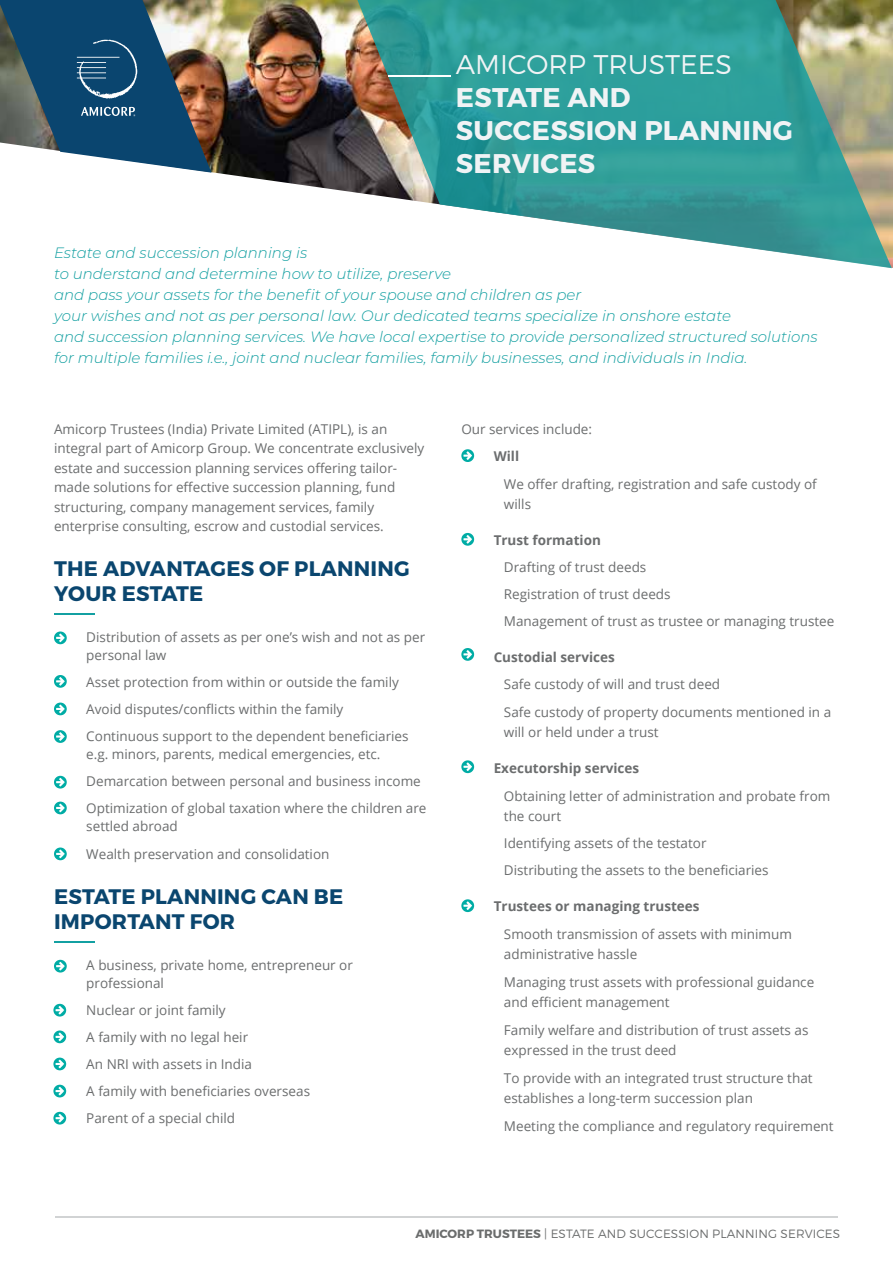
<style>
.page{position:relative;width:893px;height:1263px;background:#fff}
.page>*{position:absolute;margin:0;border:0;box-sizing:border-box;transform-origin:0 0}
.t1{font:700 27px/33px "Montserrat";letter-spacing:.01em;color:#f0f3f5}
.t2{font:300 27px "Montserrat";color:#f0f3f5}
.t3{font:700 21px/25.2px "Montserrat";letter-spacing:.01em;color:#0a466f}
.t4{font:italic 300 15px/21px "Montserrat";color:#129fa1}
.t5{font:13.5px/19.5px "Open Sans";color:#6b6d6e}
.t6{font:700 13.5px "Open Sans";color:#6b6d6e}
.t7{font:300 12px "Montserrat";letter-spacing:.01em;color:#6b6d6d}
.s1{font-weight:700}
</style>
<div class="page">
<img style="left:211px;top:0;width:682px;height:268px">
<svg style="left:350px;top:0;width:542px;height:268px;background:#5fa8a0"></svg>
<hr style="left:388px;top:76px;width:62px;height:1px;background:#fff">
<hr style="left:55px;top:1216px;width:782px;height:2px;background:#d1d3d4">
<hr style="left:54px;top:614px;width:41px;height:1px;background:#13a0a2">
<hr style="left:54px;top:941px;width:41px;height:2px;background:#13a0a2">
<img style="left:0;top:0;width:211px;height:173px">
<svg style="left:461px;top:449px;width:13px;height:13px"></svg>
<svg style="left:461px;top:533px;width:13px;height:13px"></svg>
<svg style="left:461px;top:648px;width:13px;height:13px"></svg>
<svg style="left:461px;top:760px;width:13px;height:13px"></svg>
<svg style="left:461px;top:899px;width:13px;height:13px"></svg>
<svg style="left:54px;top:631px;width:13px;height:13px"></svg>
<svg style="left:54px;top:730px;width:13px;height:13px"></svg>
<svg style="left:54px;top:702px;width:13px;height:13px"></svg>
<svg style="left:54px;top:675px;width:13px;height:13px"></svg>
<svg style="left:54px;top:776px;width:13px;height:12px"></svg>
<svg style="left:54px;top:801px;width:13px;height:13px"></svg>
<svg style="left:54px;top:847px;width:13px;height:13px"></svg>
<svg style="left:54px;top:960px;width:13px;height:12px"></svg>
<svg style="left:53px;top:1004px;width:13px;height:12px"></svg>
<svg style="left:53px;top:1030px;width:13px;height:13px"></svg>
<svg style="left:53px;top:1057px;width:13px;height:13px"></svg>
<svg style="left:53px;top:1085px;width:13px;height:12px"></svg>
<svg style="left:53px;top:1112px;width:13px;height:12px"></svg>
<h1 class="t2" style="left:456px;top:48px;width:278px">AMICORP TRUSTEES</h1>
<h1 class="t1" style="left:456px;top:82px;width:338px">ESTATE AND<br>SUCCESSION PLANNING<br>SERVICES</h1>
<p class="t4" style="left:54px;top:241px;width:765px">Estate and succession planning is<br>to understand and determine how to utilize, preserve<br>and pass your assets for the benefit of your spouse and children as per<br>your wishes and not as per personal law. Our dedicated teams specialize in onshore estate<br>and succession planning services. We have local expertise to provide personalized structured solutions for multiple families i.e., joint and nuclear families, family businesses, and individuals in India.</p>
<p class="t5" style="left:54px;top:419px;width:372px">Amicorp Trustees (India) Private Limited (ATIPL), is an integral part of Amicorp Group. We concentrate exclusively estate and succession planning services offering tailor&shy;made solutions for effective succession planning, fund structuring, company management services, family enterprise consulting, escrow and custodial services.</p>
<h2 class="t3" style="left:54px;top:556px;width:357px">THE ADVANTAGES OF PLANNING<br>YOUR ESTATE</h2>
<p class="t5" style="left:86px;top:627px;width:340px;line-height:18px">Distribution of assets as per one’s wish and not as per personal law</p>
<p class="t5" style="left:86px;top:668px;width:324px;line-height:27px">Asset protection from within or outside the family<br>Avoid disputes/conflicts within the family<br>Continuous support to the dependent beneficiaries</p>
<p class="t5" style="left:86px;top:740px;width:342px;line-height:27px">e.g. minors, parents, medical emergencies, etc.<br>Demarcation between personal and business income<br>Optimization of global taxation where the children are</p>
<p class="t5" style="left:86px;top:811px;width:245px;line-height:28.5px">settled abroad<br>Wealth preservation and consolidation</p>
<h2 class="t3" style="left:54px;top:884px;width:291px">ESTATE PLANNING CAN BE<br>IMPORTANT FOR</h2>
<p class="t5" style="left:86px;top:955px;width:268px;line-height:18px">A business, private home, entrepreneur or professional</p>
<p class="t5" style="left:86px;top:996px;width:225px;line-height:27px">Nuclear or joint family<br>A family with no legal heir<br>An NRI with assets in India<br>A family with beneficiaries overseas<br>Parent of a special child</p>
<p class="t5" style="left:461px;top:419px;width:132px">Our services include:</p>
<p class="t6" style="left:494px;top:446px;width:27px">Will</p>
<p class="t5" style="left:504px;top:474px;width:314px">We offer drafting, registration and safe custody of wills</p>
<p class="t6" style="left:494px;top:530px;width:109px">Trust formation</p>
<p class="t5" style="left:504px;top:553px;width:332px;line-height:27px">Drafting of trust deeds<br>Registration of trust deeds<br>Management of trust as trustee or managing trustee</p>
<p class="t6" style="left:494px;top:647px;width:123px">Custodial services</p>
<p class="t5" style="left:504px;top:669px;width:329px;line-height:28.5px">Safe custody of will and trust deed<br>Safe custody of property documents mentioned in a</p>
<p class="t5" style="left:504px;top:722px;width:156px">will or held under a trust</p>
<p class="t6" style="left:494px;top:758px;width:147px">Executorship services</p>
<p class="t5" style="left:504px;top:786px;width:328px">Obtaining letter of administration and probate from the court</p>
<p class="t5" style="left:504px;top:829px;width:266px;line-height:27px">Identifying assets of the testator<br>Distributing the assets to the beneficiaries</p>
<p class="t6" style="left:494px;top:896px;width:207px">Trustees or managing trustees</p>
<p class="t5" style="left:504px;top:924px;width:290px">Smooth transmission of assets with minimum administrative hassle</p>
<p class="t5" style="left:504px;top:972px;width:312px">Managing trust assets with professional guidance and efficient management</p>
<p class="t5" style="left:504px;top:1020px;width:306px">Family welfare and distribution of trust assets as expressed in the trust deed</p>
<p class="t5" style="left:504px;top:1068px;width:310px">To provide with an integrated trust structure that establishes a long-term succession plan</p>
<p class="t5" style="left:504px;top:1116px;width:331px">Meeting the compliance and regulatory requirement</p>
<p class="t7" style="left:415px;top:1227px;width:426px"><span class="s1">AMICORP TRUSTEES</span> | ESTATE AND SUCCESSION PLANNING SERVICES</p>
</div>
